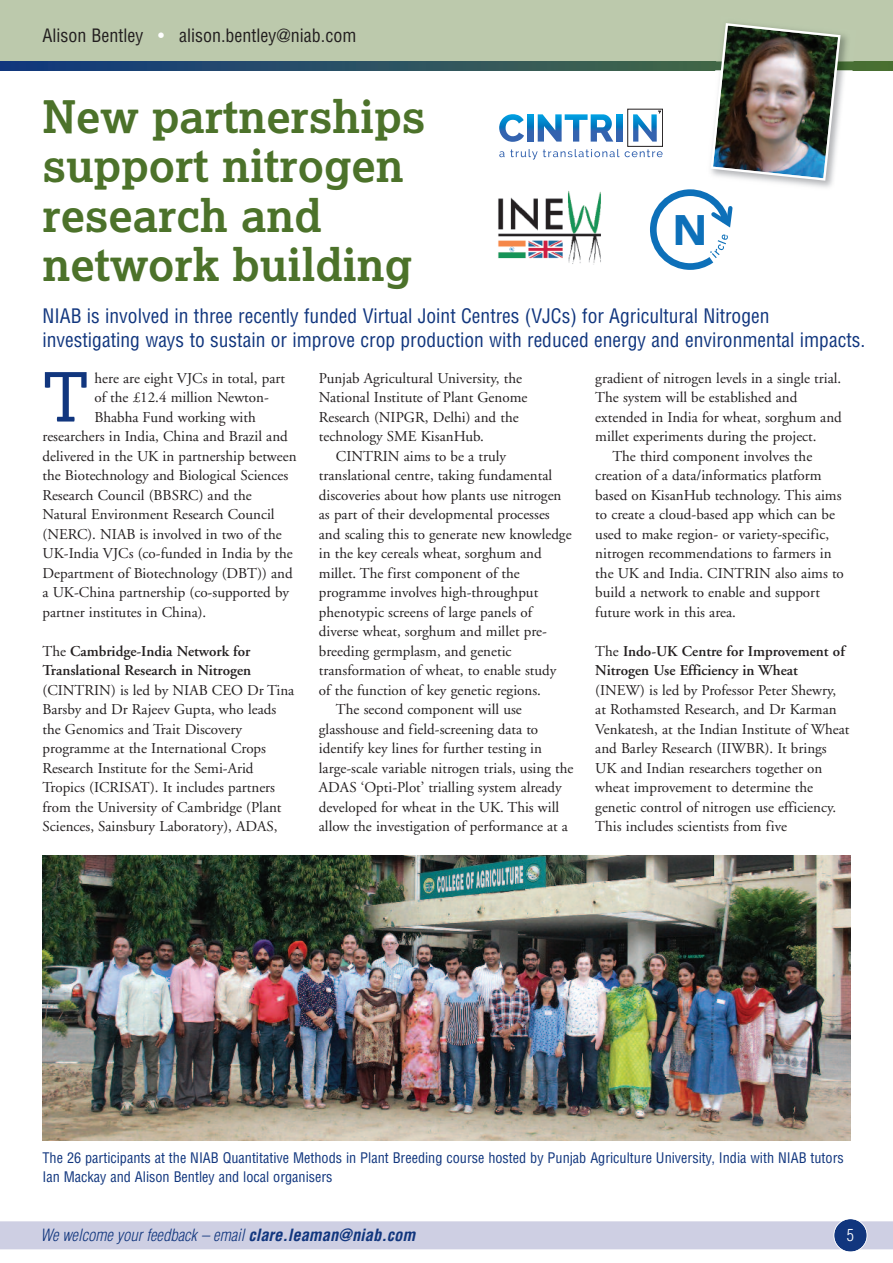
<style>
.page{position:relative;width:893px;height:1263px;background:#fff}
.page>*{position:absolute;margin:0;border:0;box-sizing:border-box;transform-origin:0 0}
.t1{font:67.8px "Lexia";color:#11367e}
.t2{font:700 45px/49.5px "Lexia";color:#4c722a}
.t3{font:900 42.3px "Avenir";color:#0d70b9}
.t4{font:condensed 19.5px/24px "Helvetica";color:#11367e}
.t5{font:condensed 18px "Helvetica";color:#231f20}
.t6{font:italic 300 condensed 16.5px "Helvetica";color:#11367e}
.t7{font:300 condensed 16.5px "Helvetica";color:#fff}
.t8{font:15px/19.5px "Adobe Garamond";color:#231f20}
.t9{font:600 15px/19.5px "Adobe Garamond";color:#231f20}
.t10{font:condensed 14.25px/18.8px "Helvetica";color:#11367e}
.s1{color:#fff}
.s2{font-weight:400}
.s3{font-weight:700}
</style>
<div class="page">
<svg style="left:0;top:1221px;width:893px;height:29px;background:#cfd0e3"></svg>
<div style="left:834px;top:1219px;width:33px;height:32px;background:#11367e;border-radius:50%"></div>
<div style="left:833px;top:1218px;width:34px;height:34px;border:2px solid #fff;border-radius:50%"></div>
<svg style="left:650px;top:189px;width:82px;height:81px"></svg>
<div style="left:0;top:0;width:893px;height:66px;background:#bcc9ac"></div>
<svg style="left:0;top:62px;width:893px;height:8px;background:#2b5161"></svg>
<img style="left:703px;top:70px;width:149px;height:127px">
<img style="left:842px;top:35px;width:15px;height:27px">
<img style="left:842px;top:62px;width:11px;height:8px">
<img style="left:709px;top:23px;width:133px;height:159px">
<img style="left:43px;top:856px;width:807px;height:285px">
<svg style="left:499px;top:114px;width:25px;height:28px"></svg>
<svg style="left:527px;top:114px;width:6px;height:28px"></svg>
<svg style="left:538px;top:114px;width:75px;height:28px"></svg>
<svg style="left:616px;top:114px;width:7px;height:28px"></svg>
<svg style="left:499px;top:149px;width:164px;height:11px"></svg>
<div style="left:627px;top:109px;width:36px;height:38px;border:1px solid #231f20"></div>
<svg style="left:633px;top:110px;width:28px;height:32px"></svg>
<img style="left:498px;top:191px;width:103px;height:74px">
<p class="t5" style="left:43px;top:25px;width:315px">Alison Bentley <span class="s1">•</span> alison.bentley@niab.com</p>
<h2 class="t2" style="left:43px;top:91px;width:385px">New partnerships support nitrogen research and network building</h2>
<h3 class="t3" style="left:673px;top:194px;width:36px">N</h3>
<h3 class="t4" style="left:43px;top:305px;width:824px">NIAB is involved in three recently funded Virtual Joint Centres (VJCs) for Agricultural Nitrogen investigating ways to sustain or improve crop production with reduced energy and environmental impacts.</h3>
<p class="t8" style="left:319px;top:369px;width:210px">Punjab Agricultural University, the<br>National Institute of Plant Genome<br>Research (NIPGR, Delhi) and the technology SME KisanHub.</p>
<p class="t8" style="left:336px;top:447px;width:172px">CINTRIN aims to be a truly</p>
<p class="t8" style="left:319px;top:467px;width:235px">translational centre, taking fundamental</p>
<p class="t8" style="left:319px;top:486px;width:244px">discoveries about how plants use nitrogen</p>
<p class="t8" style="left:319px;top:506px;width:232px">as part of their developmental processes</p>
<p class="t8" style="left:319px;top:525px;width:254px">and scaling this to generate new knowledge</p>
<p class="t8" style="left:319px;top:545px;width:224px">in the key cereals wheat, sorghum and</p>
<p class="t8" style="left:319px;top:564px;width:202px">millet. The first component of the</p>
<p class="t8" style="left:319px;top:584px;width:221px">programme involves high-throughput</p>
<p class="t8" style="left:319px;top:603px;width:215px">phenotypic screens of large panels of</p>
<p class="t8" style="left:319px;top:623px;width:230px">diverse wheat, sorghum and millet pre-</p>
<p class="t8" style="left:319px;top:642px;width:194px">breeding germplasm, and genetic</p>
<p class="t8" style="left:319px;top:662px;width:239px">transformation of wheat, to enable study</p>
<p class="t8" style="left:319px;top:681px;width:224px">of the function of key genetic regions.</p>
<p class="t8" style="left:336px;top:701px;width:187px">The second component will use</p>
<p class="t8" style="left:319px;top:720px;width:221px">glasshouse and field-screening data to</p>
<p class="t8" style="left:319px;top:740px;width:225px">identify key lines for further testing in</p>
<p class="t8" style="left:319px;top:759px;width:256px">large-scale variable nitrogen trials, using the</p>
<p class="t8" style="left:319px;top:779px;width:244px">ADAS ‘Opti-Plot’ trialling system already</p>
<p class="t8" style="left:319px;top:798px;width:242px">developed for wheat in the UK. This will</p>
<p class="t8" style="left:319px;top:818px;width:251px">allow the investigation of performance at a</p>
<p class="t8" style="left:595px;top:369px;width:247px">gradient of nitrogen levels in a single trial.</p>
<p class="t8" style="left:595px;top:389px;width:204px">The system will be established and</p>
<p class="t8" style="left:595px;top:408px;width:248px">extended in India for wheat, sorghum and</p>
<p class="t8" style="left:595px;top:428px;width:223px">millet experiments during the project.</p>
<p class="t8" style="left:612px;top:447px;width:201px">The third component involves the</p>
<p class="t8" style="left:595px;top:467px;width:228px">creation of a data/informatics platform</p>
<p class="t8" style="left:595px;top:486px;width:248px">based on KisanHub technology. This aims</p>
<p class="t8" style="left:595px;top:506px;width:241px">to create a cloud-based app which can be</p>
<p class="t8" style="left:595px;top:525px;width:235px">used to make region- or variety-specific,</p>
<p class="t8" style="left:595px;top:545px;width:238px">nitrogen recommendations to farmers in</p>
<p class="t8" style="left:595px;top:564px;width:250px">the UK and India. CINTRIN also aims to</p>
<p class="t8" style="left:595px;top:584px;width:226px">build a network to enable and support</p>
<p class="t8" style="left:595px;top:603px;width:142px">future work in this area.</p>
<p class="t9" style="left:595px;top:642px;width:251px"><span class="s2">The</span> Indo-UK Centre for Improvement of<br>Nitrogen Use Efficiency in Wheat</p>
<p class="t8" style="left:595px;top:681px;width:256px">(INEW) is led by Professor Peter Shewry, at Rothamsted Research, and Dr Karman Venkatesh, at the Indian Institute of Wheat and Barley Research (IIWBR). It brings UK and Indian researchers together on wheat improvement to determine the genetic control of nitrogen use efficiency.<br>This includes scientists from five</p>
<h1 class="t1" style="left:43px;top:354px;width:48px">T</h1>
<p class="t8" style="left:94px;top:369px;width:192px">here are eight VJCs in total, part</p>
<p class="t8" style="left:94px;top:389px;width:176px">of the £12.4 million Newton-</p>
<p class="t8" style="left:94px;top:408px;width:163px">Bhabha Fund working with</p>
<p class="t8" style="left:43px;top:428px;width:247px">researchers in India, China and Brazil and</p>
<p class="t8" style="left:43px;top:447px;width:256px">delivered in the UK in partnership between</p>
<p class="t8" style="left:43px;top:467px;width:247px">the Biotechnology and Biological Sciences</p>
<p class="t8" style="left:43px;top:486px;width:211px">Research Council (BBSRC) and the</p>
<p class="t8" style="left:43px;top:506px;width:234px">Natural Environment Research Council</p>
<p class="t8" style="left:43px;top:525px;width:241px">(NERC). NIAB is involved in two of the</p>
<p class="t8" style="left:43px;top:545px;width:252px">UK-India VJCs (co-funded in India by the</p>
<p class="t8" style="left:43px;top:564px;width:252px">Department of Biotechnology (DBT)) and</p>
<p class="t8" style="left:43px;top:584px;width:248px">a UK-China partnership (co-supported by</p>
<p class="t8" style="left:43px;top:603px;width:165px">partner institutes in China).</p>
<p class="t9" style="left:43px;top:642px;width:210px"><span class="s2">The</span> Cambridge-India Network for<br>Translational Research in Nitrogen</p>
<p class="t8" style="left:43px;top:681px;width:253px">(CINTRIN) is led by NIAB CEO Dr Tina Barsby and Dr Rajeev Gupta, who leads the Genomics and Trait Discovery programme at the International Crops Research Institute for the Semi-Arid Tropics (ICRISAT). It includes partners from the University of Cambridge (Plant Sciences, Sainsbury Laboratory), ADAS,</p>
<p class="t10" style="left:42px;top:1149px;width:803px">The 26 participants at the NIAB Quantitative Methods in Plant Breeding course hosted by Punjab Agriculture University, India with NIAB tutors<br>Ian Mackay and Alison Bentley and local organisers</p>
<p class="t6" style="left:40px;top:1225px;width:376px">We welcome your feedback – email <span class="s3">clare.leaman@niab.com</span></p>
<p class="t7" style="left:847px;top:1226px;width:9px">5</p>
</div>
